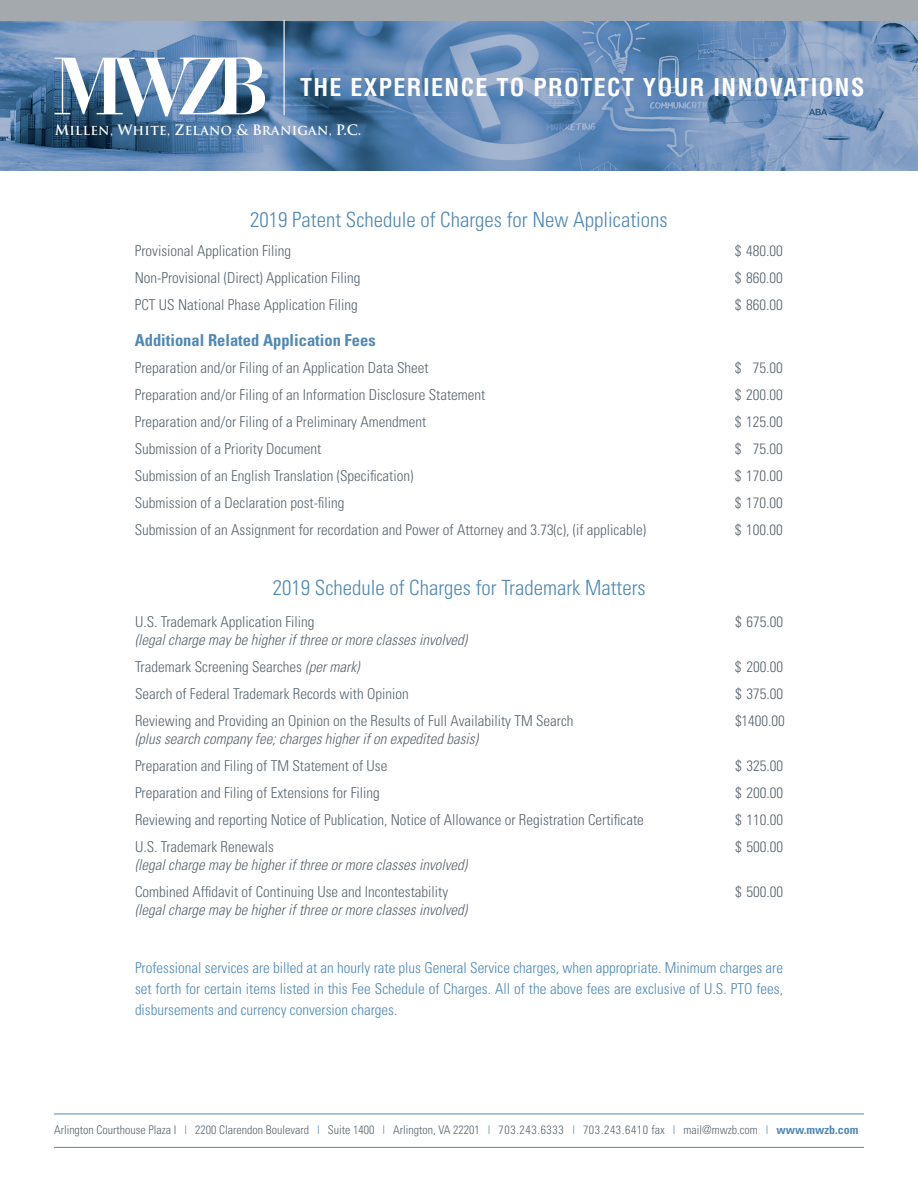
<style>
.page{position:relative;width:918px;height:1188px;background:#fff}
.page>*{position:absolute;margin:0;border:0;box-sizing:border-box;transform-origin:0 0}
.t1{font:700 condensed 24px "Helvetica";letter-spacing:.06em;color:#fff}
.t2{font:300 condensed 21px "Univers";color:#5089b4}
.t3{font:700 condensed 16.5px "Univers";color:#5089b4}
.t4{font:300 condensed 15px "Univers";color:#5a6670}
.t5{font:300 condensed 15px/21px "Univers";color:#5089b4;text-align:justify}
.t6{font:italic 300 condensed 15px "Univers";color:#5a6670}
.t7{font:700 12.15px "Trajan";letter-spacing:.025em;color:#fff}
.t8{font:300 condensed 12px "Univers";color:#5a6670}
.s1{font-size:13.95px}
.s2{font-style:italic}
.s3{color:#5089b4}
.s4{font-weight:700;color:#5089b4}
</style>
<div class="page">
<img style="left:0;top:20px;width:918px;height:151px">
<div style="left:0;top:0;width:918px;height:20px;background:#a3a9ad"></div>
<hr style="left:284px;top:20px;width:1px;height:95px;background:#fff">
<hr style="left:54px;top:1114px;width:810px;height:1px;background:#5089b4">
<hr style="left:54px;top:1147px;width:810px;height:1px;background:#5089b4">
<svg style="left:55px;top:57px;width:210px;height:59px"></svg>
<p class="t1" style="left:300px;top:73px;width:566px">THE EXPERIENCE TO PROTECT YOUR INNOVATIONS</p>
<p class="t7" style="left:55px;top:123px;width:308px"><span class="s1">M</span>ILLEN, <span class="s1">W</span>HITE, <span class="s1">Z</span>ELANO <span class="s1">&amp; B</span>RANIGAN, <span class="s1">P.C.</span></p>
<p class="t2" style="left:250px;top:207px;width:419px">2019 Patent Schedule of Charges for New Applications</p>
<p class="t4" style="left:135px;top:242px;width:158px">Provisional Application Filing</p>
<p class="t4" style="left:735px;top:242px;width:49px">$ 480.00</p>
<p class="t4" style="left:135px;top:269px;width:227px">Non-Provisional (Direct) Application Filing</p>
<p class="t4" style="left:735px;top:269px;width:49px">$ 860.00</p>
<p class="t4" style="left:135px;top:296px;width:225px">PCT US National Phase Application Filing</p>
<p class="t4" style="left:735px;top:296px;width:49px">$ 860.00</p>
<p class="t3" style="left:135px;top:330px;width:243px">Additional Related Application Fees</p>
<p class="t4" style="left:135px;top:359px;width:295px">Preparation and/or Filing of an Application Data Sheet</p>
<p class="t4" style="left:735px;top:359px;width:49px">$ 75.00</p>
<p class="t4" style="left:135px;top:386px;width:352px">Preparation and/or Filing of an Information Disclosure Statement</p>
<p class="t4" style="left:735px;top:386px;width:49px">$ 200.00</p>
<p class="t4" style="left:135px;top:413px;width:293px">Preparation and/or Filing of a Preliminary Amendment</p>
<p class="t4" style="left:735px;top:413px;width:49px">$ 125.00</p>
<p class="t4" style="left:135px;top:440px;width:188px">Submission of a Priority Document</p>
<p class="t4" style="left:735px;top:440px;width:49px">$ 75.00</p>
<p class="t4" style="left:135px;top:467px;width:280px">Submission of an English Translation (Specification)</p>
<p class="t4" style="left:735px;top:467px;width:49px">$ 170.00</p>
<p class="t4" style="left:135px;top:494px;width:211px">Submission of a Declaration post-filing</p>
<p class="t4" style="left:735px;top:494px;width:49px">$ 170.00</p>
<p class="t4" style="left:135px;top:521px;width:513px">Submission of an Assignment for recordation and Power of Attorney and 3.73(c), (if applicable)</p>
<p class="t4" style="left:735px;top:521px;width:49px">$ 100.00</p>
<p class="t2" style="left:273px;top:575px;width:374px">2019 Schedule of Charges for Trademark Matters</p>
<p class="t4" style="left:135px;top:612px;width:181px">U.S. Trademark Application Filing</p>
<p class="t4" style="left:735px;top:612px;width:49px">$ 675.00</p>
<p class="t6" style="left:135px;top:630px;width:334px">(legal charge may be higher if three or more classes involved)</p>
<p class="t4" style="left:135px;top:657px;width:226px">Trademark Screening Searches <span class="s2">(per mark)</span></p>
<p class="t4" style="left:735px;top:657px;width:49px">$ 200.00</p>
<p class="t4" style="left:135px;top:684px;width:275px">Search of Federal Trademark Records with Opinion</p>
<p class="t4" style="left:735px;top:684px;width:49px">$ 375.00</p>
<p class="t4" style="left:135px;top:711px;width:440px">Reviewing and Providing an Opinion on the Results of Full Availability TM Search</p>
<p class="t4" style="left:735px;top:711px;width:51px">$1400.00</p>
<p class="t6" style="left:135px;top:729px;width:345px">(plus search company fee; charges higher if on expedited basis)</p>
<p class="t4" style="left:135px;top:756px;width:254px">Preparation and Filing of TM Statement of Use</p>
<p class="t4" style="left:735px;top:756px;width:49px">$ 325.00</p>
<p class="t4" style="left:135px;top:783px;width:246px">Preparation and Filing of Extensions for Filing</p>
<p class="t4" style="left:735px;top:783px;width:49px">$ 200.00</p>
<p class="t4" style="left:135px;top:810px;width:510px">Reviewing and reporting Notice of Publication, Notice of Allowance or Registration Certificate</p>
<p class="t4" style="left:735px;top:810px;width:49px">$ 110.00</p>
<p class="t4" style="left:135px;top:837px;width:140px">U.S. Trademark Renewals</p>
<p class="t4" style="left:735px;top:837px;width:49px">$ 500.00</p>
<p class="t6" style="left:135px;top:855px;width:334px">(legal charge may be higher if three or more classes involved)</p>
<p class="t4" style="left:135px;top:882px;width:315px">Combined Affidavit of Continuing Use and Incontestability</p>
<p class="t4" style="left:735px;top:882px;width:49px">$ 500.00</p>
<p class="t6" style="left:135px;top:900px;width:334px">(legal charge may be higher if three or more classes involved)</p>
<p class="t5" style="left:135px;top:957px;width:650px">Professional services are billed at an hourly rate plus General Service charges, when appropriate. Minimum charges are set forth for certain items listed in this Fee Schedule of Charges. All of the above fees are exclusive of U.S. PTO fees, disbursements and currency conversion charges.</p>
<p class="t8" style="left:54px;top:1122px;width:806px">Arlington Courthouse Plaza I <span class="s3">|</span> 2200 Clarendon Boulevard <span class="s3">|</span> Suite 1400 <span class="s3">|</span> Arlington, VA 22201 <span class="s3">|</span> 703.243.6333 <span class="s3">|</span> 703.243.6410 fax <span class="s3">|</span> mail@mwzb.com <span class="s3">|</span> <span class="s4">www.mwzb.com</span></p>
</div>
